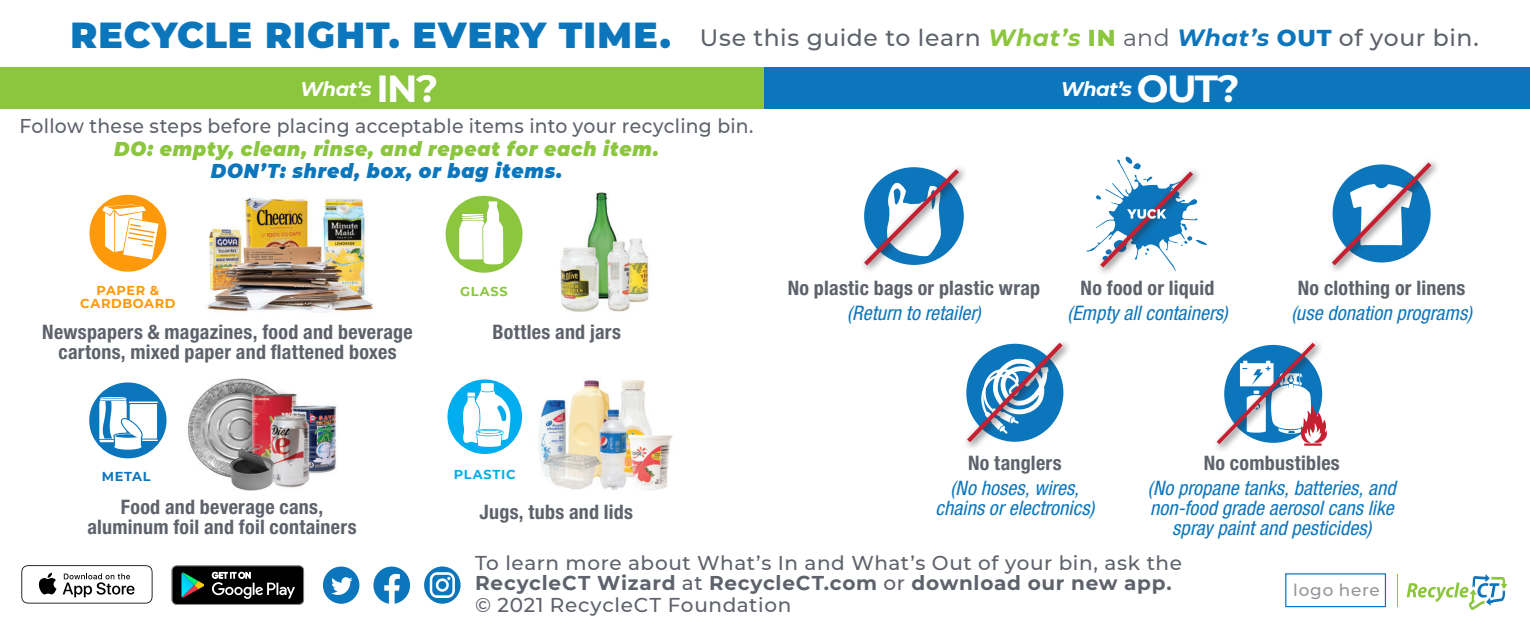
<style>
.page{position:relative;width:1530px;height:630px;background:#fff}
.page>*{position:absolute;margin:0;border:0;box-sizing:border-box;transform-origin:0 0}
.t1{font:700 37.75px "Montserrat";color:#fff}
.t2{font:900 36.25px "Montserrat";letter-spacing:.035em;color:#0c76bd}
.t3{font:500 23.5px "Montserrat";letter-spacing:.02em;color:#5e626b}
.t4{font:700 condensed 20px/20px "Helvetica Neue LT Std";letter-spacing:.015em;color:#5e626b;text-align:center}
.t5{font:italic condensed 20px/20px "Helvetica Neue LT Std";letter-spacing:.005em;color:#0c76bd;text-align:center}
.t6{font:500 20px/20px "Montserrat";letter-spacing:.025em;color:#5e626b}
.t7{font:500 20px/22.5px "Montserrat";letter-spacing:.025em;color:#5e626b;text-align:center;scale:.94 1}
.t8{font:italic 900 20px "Montserrat";letter-spacing:.04em;color:#0c76bd;scale:.94 1}
.t9{font:italic 700 19.75px "Montserrat";letter-spacing:-.03em;color:#fff}
.t10{font:500 16.75px "Montserrat";letter-spacing:.045em;color:#939598}
.t11{font:700 13px/13.5px "Montserrat";letter-spacing:.05em;color:#fe990b;text-align:center}
.t12{font:700 13px "Montserrat";letter-spacing:.055em;color:#00aeef}
.t13{font:700 13px "Montserrat";letter-spacing:.05em;color:#0c76bd}
.t14{font:700 13px "Montserrat";letter-spacing:.06em;color:#8bc63e}
.s1{font-weight:700;font-style:italic;color:#8bc63e}
.s2{font-weight:800;color:#8bc63e}
.s3{font-weight:400}
.s4{font-weight:700;font-style:italic;color:#0c76bd}
.s5{font-weight:800;color:#0c76bd}
.s6{font-weight:900;font-style:italic;color:#8bc63e}
.s7{font-weight:700}
</style>
<div class="page">
<div style="left:0;top:68px;width:765px;height:41px;background:#8bc63e"></div>
<div style="left:765px;top:68px;width:765px;height:41px;background:#0c76bd"></div>
<svg style="left:1407px;top:574px;width:101px;height:36px"></svg>
<hr style="left:1397px;top:574px;width:1px;height:32px;background:#fe990b">
<div style="left:1285px;top:573px;width:101px;height:34px;border:1px solid #0c74bc"></div>
<svg style="left:863px;top:167px;width:100px;height:103px"></svg>
<svg style="left:966px;top:342px;width:101px;height:105px"></svg>
<svg style="left:1086px;top:157px;width:121px;height:115px"></svg>
<svg style="left:1331px;top:161px;width:105px;height:109px"></svg>
<svg style="left:1216px;top:342px;width:111px;height:106px"></svg>
<div style="left:448px;top:379px;width:74px;height:75px;background:#00aeef;border-radius:50%"></div>
<svg style="left:462px;top:383px;width:49px;height:65px"></svg>
<img style="left:538px;top:380px;width:135px;height:110px">
<img style="left:188px;top:378px;width:149px;height:113px">
<svg style="left:86px;top:379px;width:84px;height:82px;fill:#0c76bd"></svg>
<svg style="left:99px;top:397px;width:59px;height:54px"></svg>
<img style="left:560px;top:192px;width:89px;height:120px">
<div style="left:446px;top:196px;width:77px;height:77px;background:#8bc63e;border-radius:50%"></div>
<svg style="left:459px;top:201px;width:45px;height:64px"></svg>
<img style="left:207px;top:197px;width:166px;height:116px">
<div style="left:89px;top:195px;width:77px;height:77px;background:#fe990b;border-radius:50%"></div>
<svg style="left:102px;top:204px;width:57px;height:56px"></svg>
<svg style="left:373px;top:567px;width:37px;height:37px"></svg>
<svg style="left:424px;top:566px;width:37px;height:38px"></svg>
<svg style="left:323px;top:567px;width:36px;height:37px"></svg>
<svg style="left:21px;top:565px;width:132px;height:39px"></svg>
<svg style="left:174px;top:565px;width:127px;height:1px"></svg>
<svg style="left:172px;top:566px;width:132px;height:39px;background:#282e2c"></svg>
<p class="t2" style="left:70px;top:8px;width:602px">RECYCLE RIGHT. EVERY TIME.</p>
<p class="t3" style="left:700px;top:21px;width:780px">Use this guide to learn <span class="s1">What’s</span> <span class="s2">IN</span> <span class="s3">and</span> <span class="s4">What’s</span> <span class="s5">OUT</span> of your bin.</p>
<p class="t9" style="left:300px;top:74px;width:73px">What’s</p>
<p class="t1" style="left:376px;top:61px;width:63px">IN?</p>
<p class="t9" style="left:1061px;top:74px;width:73px">What’s</p>
<p class="t1" style="left:1137px;top:61px;width:104px">OUT?</p>
<p class="t7" style="left:19px;top:114px;width:783px">Follow these steps before placing acceptable items into your recycling bin.<br><span class="s6">DO: empty, clean, rinse, and repeat for each item.</span></p>
<p class="t8" style="left:211px;top:156px;width:375px">DON’T: shred, box, or bag items.</p>
<p class="t11" style="left:80px;top:283px;width:97px">PAPER &amp;<br>CARDBOARD</p>
<p class="t4" style="left:42px;top:322px;width:372px">Newspapers &amp; magazines, food and beverage cartons, mixed paper and flattened boxes</p>
<p class="t14" style="left:460px;top:282px;width:49px">GLASS</p>
<p class="t4" style="left:493px;top:322px;width:130px">Bottles and jars</p>
<p class="t4" style="left:788px;top:277px;width:254px">No plastic bags or plastic wrap</p>
<p class="t5" style="left:847px;top:303px;width:135px">(Return to retailer)</p>
<p class="t4" style="left:1081px;top:277px;width:135px">No food or liquid</p>
<p class="t5" style="left:1067px;top:303px;width:162px">(Empty all containers)</p>
<p class="t4" style="left:1298px;top:277px;width:169px">No clothing or linens</p>
<p class="t5" style="left:1291px;top:303px;width:182px">(use donation programs)</p>
<p class="t13" style="left:102px;top:468px;width:50px">METAL</p>
<p class="t4" style="left:121px;top:496px;width:204px">Food and beverage cans,</p>
<p class="t4" style="left:87px;top:516px;width:271px">aluminum foil and foil containers</p>
<p class="t12" style="left:454px;top:465px;width:63px">PLASTIC</p>
<p class="t4" style="left:480px;top:502px;width:155px">Jugs, tubs and lids</p>
<p class="t4" style="left:968px;top:453px;width:95px">No tanglers</p>
<p class="t5" style="left:936px;top:479px;width:160px">(No hoses, wires, chains or electronics)</p>
<p class="t4" style="left:1204px;top:453px;width:138px">No combustibles</p>
<p class="t5" style="left:1148px;top:479px;width:249px">(No propane tanks, batteries, and non-food grade aerosol cans like spray paint and pesticides)</p>
<p class="t6" style="left:475px;top:553px;width:708px">To learn more about What’s In and What’s Out of your bin, ask the<br><span class="s7">RecycleCT Wizard</span> at <span class="s7">RecycleCT.com</span> or <span class="s7">download our new app.</span></p>
<p class="t6" style="left:475px;top:594px;width:318px">© 2021 RecycleCT Foundation</p>
<p class="t10" style="left:1293px;top:578px;width:88px">logo here</p>
</div>
